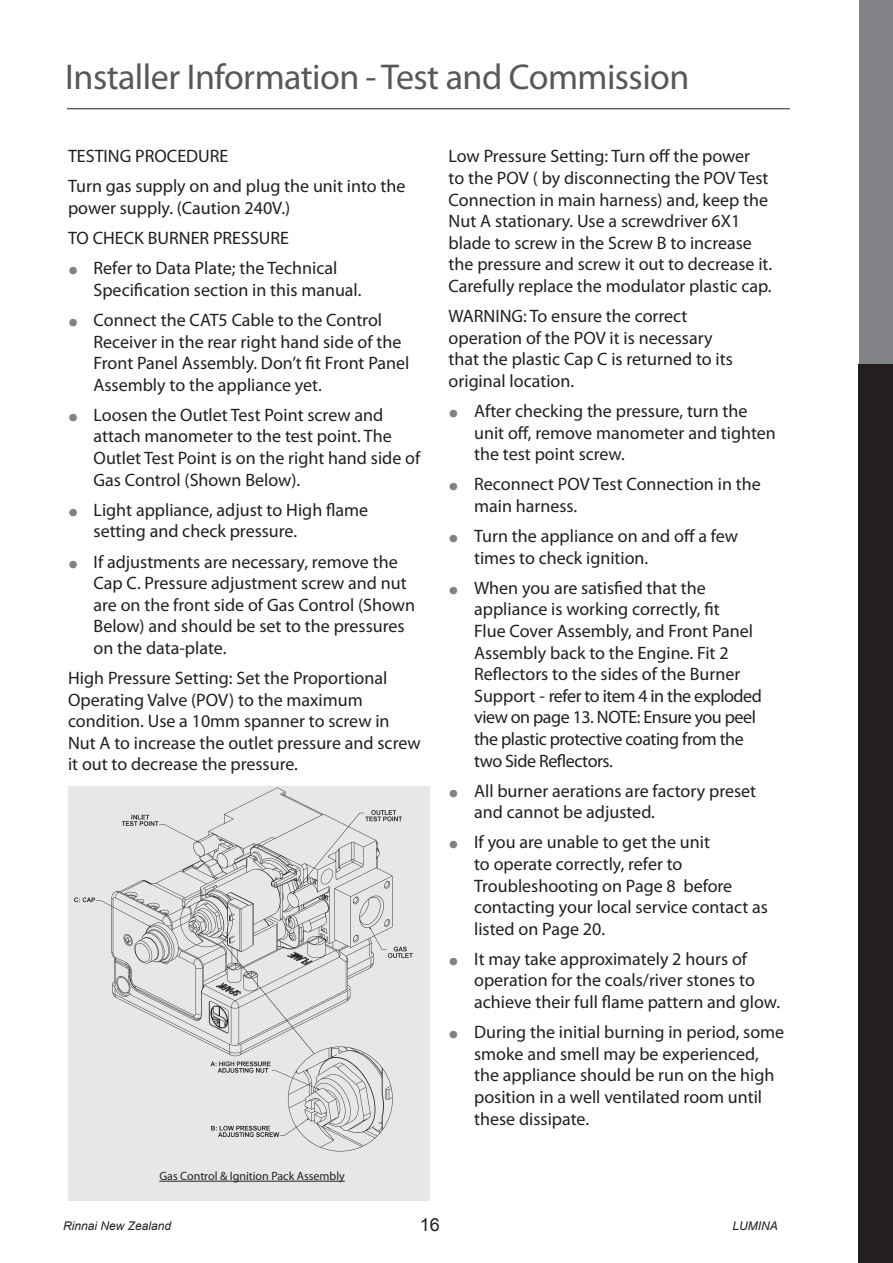
<style>
.page{position:relative;width:893px;height:1263px;background:#fff}
.page>*{position:absolute;margin:0;border:0;box-sizing:border-box;transform-origin:0 0}
.t1{font:36px "Myriad Pro";letter-spacing:-.015em;color:#57585a}
.t2{font:18px/21.6px "Myriad Pro";color:#231f20}
.t3{font:18px "Arial";color:#231f20}
.t4{font:12px "Myriad Pro";color:#231f20}
.t5{font:italic 12px "Arial";color:#231f20}
.s1{font-size:36px;color:#808285}
</style>
<div class="page">
<div style="left:859px;top:0;width:34px;height:375px;background:#808285"></div>
<div style="left:859px;top:365px;width:34px;height:898px;background:#231f20"></div>
<div style="left:68px;top:786px;width:361px;height:414px;background:#e6e7e9"></div>
<img style="left:74px;top:787px;width:339px;height:365px">
<hr style="left:67px;top:108px;width:723px;height:1px;background:#231f20">
<hr style="left:159px;top:1181px;width:186px;height:1px;background:#231f20">
<h1 class="t1" style="left:65px;top:55px;width:626px">Installer Information - Test and Commission</h1>
<p class="t2" style="left:68px;top:141px;width:339px;line-height:30.2px">TESTING PROCEDURE<br>Turn gas supply on and plug the unit into the</p>
<p class="t2" style="left:68px;top:193px;width:224px;line-height:30.2px">power supply. (Caution 240V.)<br>TO CHECK BURNER PRESSURE</p>
<p class="t2" style="left:94px;top:257px;width:269px;text-indent:-26px"><span class="s1">•</span> Refer to Data Plate; the Technical<br>Specification section in this manual.</p>
<p class="t2" style="left:94px;top:309px;width:317px;text-indent:-26px"><span class="s1">•</span> Connect the CAT5 Cable to the Control Receiver in the rear right hand side of the Front Panel Assembly. Don’t fit Front Panel Assembly to the appliance yet.</p>
<p class="t2" style="left:94px;top:404px;width:328px;text-indent:-26px"><span class="s1">•</span> Loosen the Outlet Test Point screw and attach manometer to the test point. The Outlet Test Point is on the right hand side of Gas Control (Shown Below).</p>
<p class="t2" style="left:94px;top:499px;width:276px;text-indent:-26px"><span class="s1">•</span> Light appliance, adjust to High flame setting and check pressure.</p>
<p class="t2" style="left:94px;top:550px;width:323px;text-indent:-26px"><span class="s1">•</span> If adjustments are necessary, remove the Cap C. Pressure adjustment screw and nut are on the front side of Gas Control (Shown Below) and should be set to the pressures on the data-plate.</p>
<p class="t2" style="left:68px;top:667px;width:354px">High Pressure Setting: Set the Proportional Operating Valve (POV) to the maximum condition. Use a 10mm spanner to screw in Nut A to increase the outlet pressure and screw it out to decrease the pressure.</p>
<p class="t4" style="left:159px;top:1168px;width:187px">Gas Control &amp; Ignition Pack Assembly</p>
<p class="t2" style="left:449px;top:145px;width:325px">Low Pressure Setting: Turn off the power<br>to the POV ( by disconnecting the POV Test Connection in main harness) and, keep the Nut A stationary. Use a screwdriver 6X1 blade to screw in the Screw B to increase the pressure and screw it out to decrease it.<br>Carefully replace the modulator plastic cap.</p>
<p class="t2" style="left:449px;top:305px;width:286px">WARNING: To ensure the correct operation of the POV it is necessary that the plastic Cap C is returned to its original location.</p>
<p class="t2" style="left:474px;top:400px;width:303px;text-indent:-26px"><span class="s1">•</span> After checking the pressure, turn the unit off, remove manometer and tighten the test point screw.</p>
<p class="t2" style="left:474px;top:473px;width:288px;text-indent:-26px"><span class="s1">•</span> Reconnect POV Test Connection in the main harness.</p>
<p class="t2" style="left:474px;top:525px;width:265px;text-indent:-26px"><span class="s1">•</span> Turn the appliance on and off a few times to check ignition.</p>
<p class="t2" style="left:474px;top:577px;width:289px;text-indent:-26px"><span class="s1">•</span> When you are satisfied that the appliance is working correctly, fit<br>Flue Cover Assembly, and Front Panel Assembly back to the Engine. Fit 2<br>Reflectors to the sides of the Burner Support - refer to item 4 in the exploded view on page 13. NOTE: Ensure you peel the plastic protective coating from the two Side Reflectors.</p>
<p class="t2" style="left:474px;top:779px;width:284px;text-indent:-26px"><span class="s1">•</span> All burner aerations are factory preset and cannot be adjusted.</p>
<p class="t2" style="left:474px;top:831px;width:295px;text-indent:-26px"><span class="s1">•</span> If you are unable to get the unit<br>to operate correctly, refer to<br>Troubleshooting on Page 8 before contacting your local service contact as listed on Page 20.</p>
<p class="t2" style="left:474px;top:948px;width:307px;text-indent:-26px"><span class="s1">•</span> It may take approximately 2 hours of operation for the coals/river stones to achieve their full flame pattern and glow.</p>
<p class="t2" style="left:474px;top:1021px;width:312px;text-indent:-26px"><span class="s1">•</span> During the initial burning in period, some smoke and smell may be experienced, the appliance should be run on the high position in a well ventilated room until these dissipate.</p>
<p class="t5" style="left:63px;top:1218px;width:110px">Rinnai New Zealand</p>
<p class="t3" style="left:420px;top:1212px;width:22px">16</p>
<p class="t5" style="left:732px;top:1218px;width:47px">LUMINA</p>
</div>
